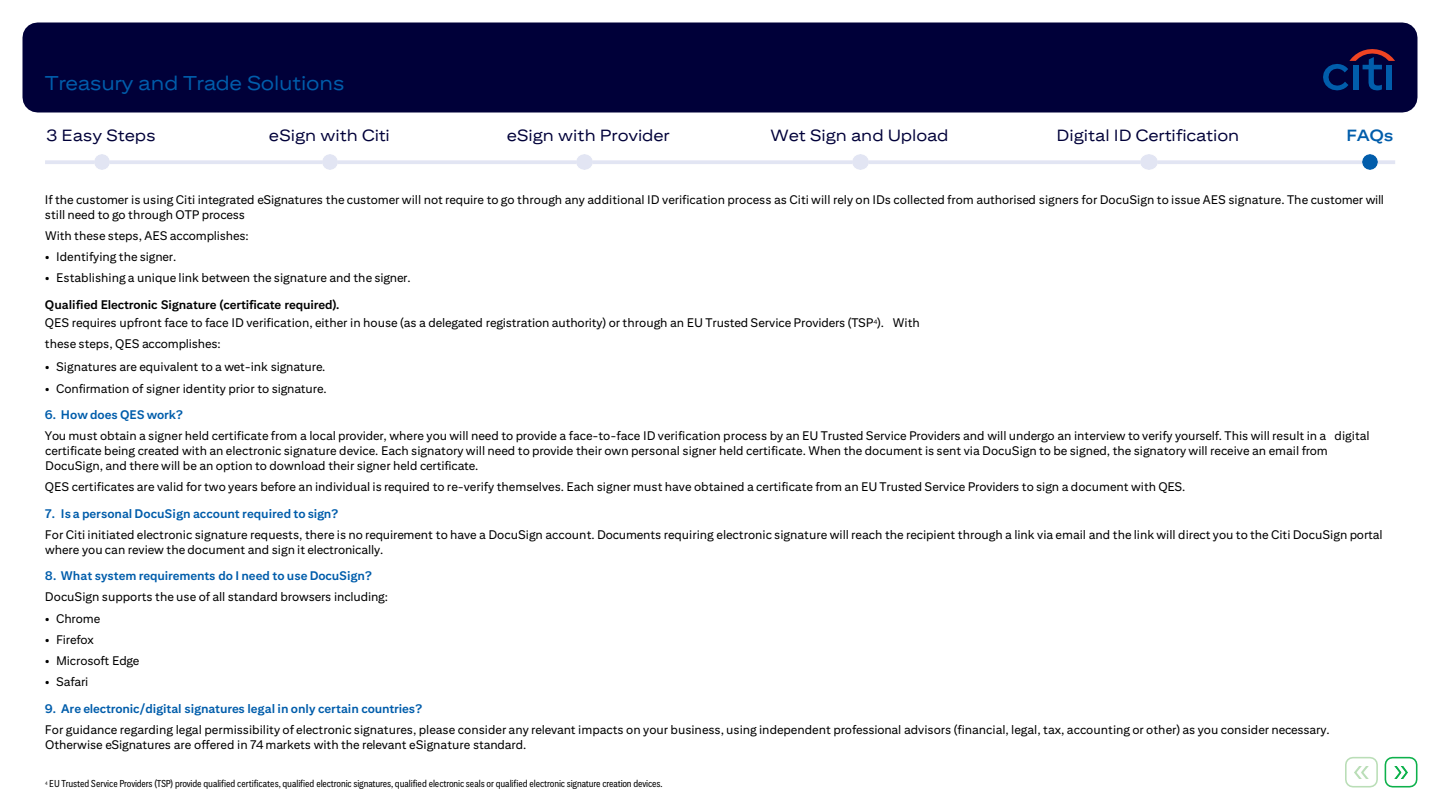
<style>
.page{position:relative;width:1440px;height:810px;background:#fff}
.page>*{position:absolute;margin:0;border:0;box-sizing:border-box;transform-origin:0 0}
.t1{font:20px "Citi Sans Display";letter-spacing:-.02em;color:#015dab}
.t2{font:16.25px "Citi Sans Display";letter-spacing:-.005em;color:#000039}
.t3{font:700 16.25px "Citi Sans Display";color:#015dab}
.t4{font:12.5px/15px "Citi Sans Text";color:#000}
.t5{font:700 12.5px "Citi Sans Text";letter-spacing:-.005em;color:#015dab}
.t6{font:700 12.5px "Citi Sans Text";letter-spacing:-.015em;color:#000}
.t7{font:condensed 10px "Citi Sans";letter-spacing:-.01em;color:#000}
</style>
<div class="page">
<div style="left:22px;top:22px;width:1396px;height:90px;background:#000039"></div>
<svg style="left:1323px;top:49px;width:72px;height:41px;background:#111f57"></svg>
<hr style="left:45px;top:160px;width:1350px;height:4px;background:#e2e5f3">
<img style="left:323px;top:154px;width:14px;height:15px">
<img style="left:95px;top:154px;width:14px;height:15px">
<img style="left:577px;top:154px;width:15px;height:15px">
<img style="left:853px;top:154px;width:15px;height:15px">
<img style="left:1141px;top:154px;width:16px;height:15px">
<img style="left:1362px;top:154px;width:16px;height:15px">
<svg style="left:1345px;top:756px;width:73px;height:32px"></svg>
<p class="t1" style="left:45px;top:72px;width:301px">Treasury and Trade Solutions</p>
<p class="t2" style="left:46px;top:126px;width:111px">3 Easy Steps</p>
<p class="t2" style="left:269px;top:126px;width:122px">eSign with Citi</p>
<p class="t2" style="left:507px;top:126px;width:165px">eSign with Provider</p>
<p class="t2" style="left:770px;top:126px;width:180px">Wet Sign and Upload</p>
<p class="t2" style="left:1056px;top:126px;width:184px">Digital ID Certification</p>
<p class="t3" style="left:1347px;top:126px;width:48px">FAQs</p>
<p class="t4" style="left:45px;top:192px;width:1341px">If the customer is using Citi integrated eSignatures the customer will not require to go through any additional ID verification process as Citi will rely on IDs collected from authorised signers for DocuSign to issue AES signature. The customer will still need to go through OTP process</p>
<p class="t4" style="left:45px;top:228px;width:205px">With these steps, AES accomplishes:</p>
<p class="t4" style="left:45px;top:249px;width:133px">• Identifying the signer.</p>
<p class="t4" style="left:45px;top:270px;width:367px">• Establishing a unique link between the signature and the signer.</p>
<p class="t6" style="left:45px;top:297px;width:296px">Qualified Electronic Signature (certificate required).</p>
<p class="t4" style="left:45px;top:312px;width:876px;line-height:20.8px">QES requires upfront face to face ID verification, either in house (as a delegated registration authority) or through an EU Trusted Service Providers (TSP<sup>4</sup>). With these steps, QES accomplishes:</p>
<p class="t4" style="left:45px;top:359px;width:282px">• Signatures are equivalent to a wet-ink signature.</p>
<p class="t4" style="left:45px;top:381px;width:283px">• Confirmation of signer identity prior to signature.</p>
<p class="t5" style="left:45px;top:407px;width:140px">6. How does QES work?</p>
<p class="t4" style="left:45px;top:428px;width:1326px">You must obtain a signer held certificate from a local provider, where you will need to provide a face-to-face ID verification process by an EU Trusted Service Providers and will undergo an interview to verify yourself. This will result in a digital certificate being created with an electronic signature device. Each signatory will need to provide their own personal signer held certificate. When the document is sent via DocuSign to be signed, the signatory will receive an email from<br>DocuSign, and there will be an option to download their signer held certificate.</p>
<p class="t4" style="left:45px;top:479px;width:1142px">QES certificates are valid for two years before an individual is required to re-verify themselves. Each signer must have obtained a certificate from an EU Trusted Service Providers to sign a document with QES.</p>
<p class="t5" style="left:45px;top:506px;width:295px">7. Is a personal DocuSign account required to sign?</p>
<p class="t4" style="left:45px;top:527px;width:1339px">For Citi initiated electronic signature requests, there is no requirement to have a DocuSign account. Documents requiring electronic signature will reach the recipient through a link via email and the link will direct you to the Citi DocuSign portal where you can review the document and sign it electronically.</p>
<p class="t5" style="left:45px;top:568px;width:329px">8. What system requirements do I need to use DocuSign?</p>
<p class="t4" style="left:45px;top:589px;width:344px">DocuSign supports the use of all standard browsers including:</p>
<p class="t4" style="left:45px;top:611px;width:57px">• Chrome</p>
<p class="t4" style="left:45px;top:632px;width:50px">• Firefox</p>
<p class="t4" style="left:45px;top:653px;width:96px">• Microsoft Edge</p>
<p class="t4" style="left:45px;top:674px;width:45px">• Safari</p>
<p class="t5" style="left:45px;top:701px;width:379px">9. Are electronic/digital signatures legal in only certain countries?</p>
<p class="t4" style="left:45px;top:722px;width:1286px">For guidance regarding legal permissibility of electronic signatures, please consider any relevant impacts on your business, using independent professional advisors (financial, legal, tax, accounting or other) as you consider necessary.<br>Otherwise eSignatures are offered in 74markets with the relevant eSignature standard.</p>
<p class="t7" style="left:45px;top:778px;width:619px"><sup>4</sup> EU Trusted Service Providers (TSP) provide qualified certificates, qualified electronic signatures, qualified electronic seals or qualified electronic signature creation devices.</p>
</div>
